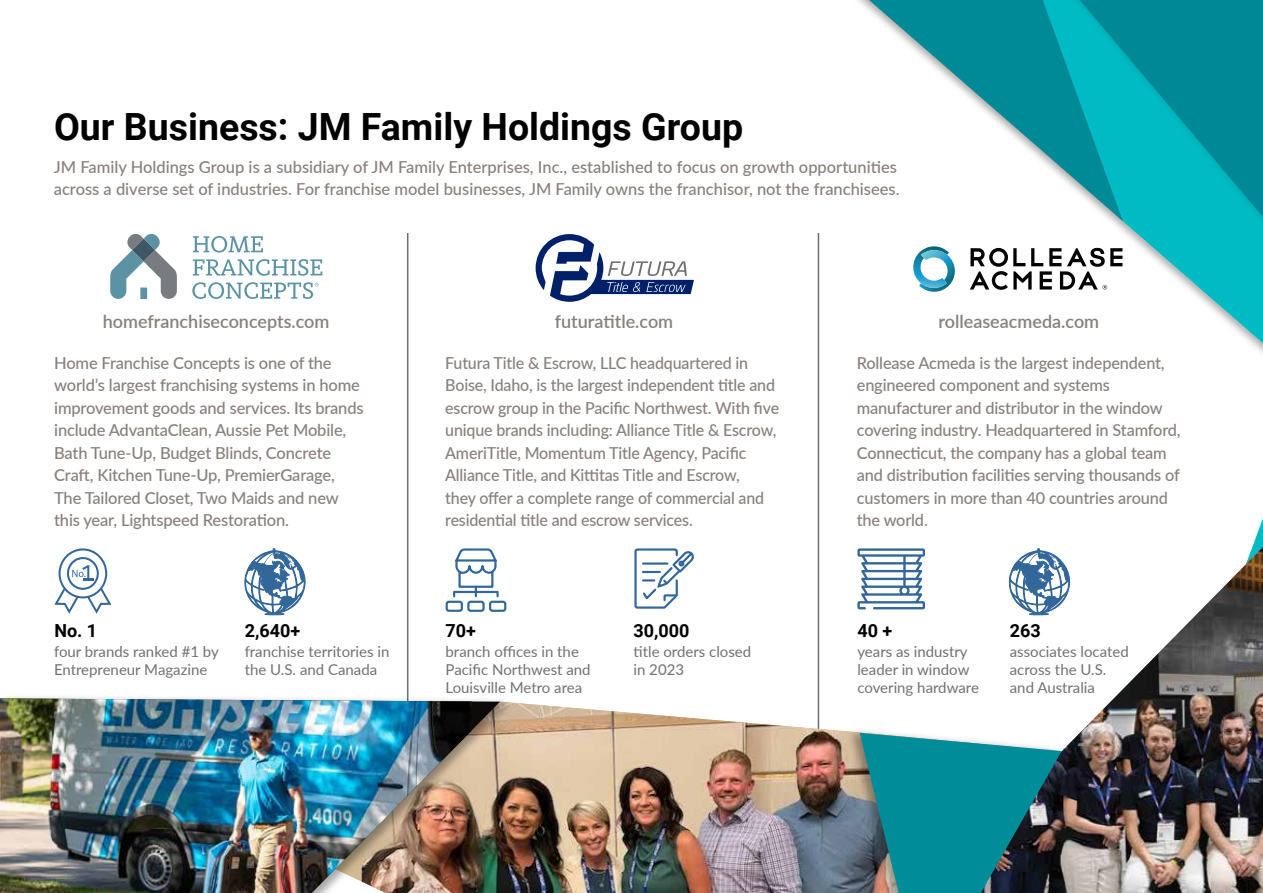
<style>
.page{position:relative;width:1263px;height:893px;background:#fff}
.page>*{position:absolute;margin:0;border:0;box-sizing:border-box;transform-origin:0 0}
.t1{font:700 37.5px "Roboto";color:#000}
.t2{font:600 18px "Lato";color:#877f7b}
.t3{font:700 18px "Roboto";color:#000}
.t4{font:500 16.5px/22.5px "Lato";letter-spacing:-.01em;color:#877f7b}
.t5{font:15px/18px "Lato";color:#717073}
</style>
<div class="page">
<hr style="left:818px;top:233px;width:1px;height:577px;background:#6e6e70">
<hr style="left:407px;top:233px;width:1px;height:577px;background:#6e6e70">
<svg style="left:817px;top:0;width:113px;height:409px"></svg>
<svg style="left:932px;top:0;width:32px;height:93px;fill:#008996"></svg>
<svg style="left:964px;top:0;width:299px;height:547px"></svg>
<img style="left:513px;top:702px;width:333px;height:191px">
<img style="left:922px;top:547px;width:341px;height:346px">
<div style="left:846px;top:727px;width:216px;height:166px;background:#000;opacity:.35"></div>
<svg style="left:860px;top:733px;width:202px;height:160px;background:#207d87"></svg>
<div style="left:0;top:693px;width:513px;height:200px;background:#000;opacity:.35"></div>
<img style="left:472px;top:698px;width:28px;height:195px">
<img style="left:0;top:698px;width:472px;height:195px">
<svg style="left:913px;top:246px;width:42px;height:46px"></svg>
<svg style="left:970px;top:248px;width:152px;height:42px"></svg>
<svg style="left:536px;top:234px;width:158px;height:68px"></svg>
<svg style="left:193px;top:236px;width:70px;height:17px"></svg>
<svg style="left:193px;top:259px;width:129px;height:17px"></svg>
<svg style="left:192px;top:282px;width:126px;height:17px"></svg>
<svg style="left:110px;top:234px;width:67px;height:65px"></svg>
<svg style="left:54px;top:548px;width:57px;height:66px"></svg>
<svg style="left:634px;top:548px;width:60px;height:61px"></svg>
<svg style="left:445px;top:548px;width:62px;height:64px"></svg>
<svg style="left:857px;top:548px;width:68px;height:61px"></svg>
<svg style="left:1009px;top:548px;width:61px;height:67px"></svg>
<svg style="left:244px;top:548px;width:62px;height:67px"></svg>
<h1 class="t1" style="left:54px;top:100px;width:691px">Our Business: JM Family Holdings Group</h1>
<p class="t4" style="left:54px;top:155px;width:847px">JM Family Holdings Group is a subsidiary of JM Family Enterprises, Inc., established to focus on growth opportunities across a diverse set of industries. For franchise model businesses, JM Family owns the franchisor, not the franchisees.</p>
<p class="t2" style="left:103px;top:308px;width:228px">homefranchiseconcepts.com</p>
<p class="t4" style="left:54px;top:351px;width:311px">Home Franchise Concepts is one of the world’s largest franchising systems in home improvement goods and services. Its brands include AdvantaClean, Aussie Pet Mobile, Bath Tune-Up, Budget Blinds, Concrete Craft, Kitchen Tune-Up, PremierGarage, The Tailored Closet, Two Maids and new this year, Lightspeed Restoration.</p>
<p class="t3" style="left:54px;top:618px;width:44px">No. 1</p>
<p class="t5" style="left:54px;top:642px;width:166px">four brands ranked #1 by<br>Entrepreneur Magazine</p>
<p class="t3" style="left:245px;top:618px;width:57px">2,640+</p>
<p class="t5" style="left:245px;top:642px;width:146px">franchise territories in the U.S. and Canada</p>
<p class="t2" style="left:555px;top:308px;width:120px">futuratitle.com</p>
<p class="t4" style="left:445px;top:351px;width:335px">Futura Title &amp; Escrow, LLC headquartered in Boise, Idaho, is the largest independent title and escrow group in the Pacific Northwest. With five unique brands including: Alliance Title &amp; Escrow, AmeriTitle, Momentum Title Agency, Pacific Alliance Title, and Kittitas Title and Escrow,<br>they offer a complete range of commercial and residential title and escrow services.</p>
<p class="t3" style="left:446px;top:618px;width:32px">70+</p>
<p class="t5" style="left:446px;top:642px;width:146px">branch offices in the<br>Pacific Northwest and<br>Louisville Metro area</p>
<p class="t3" style="left:633px;top:618px;width:58px">30,000</p>
<p class="t5" style="left:633px;top:642px;width:119px">title orders closed in 2023</p>
<p class="t2" style="left:938px;top:308px;width:162px">rolleaseacmeda.com</p>
<p class="t4" style="left:857px;top:351px;width:325px">Rollease Acmeda is the largest independent, engineered component and systems manufacturer and distributor in the window covering industry. Headquartered in Stamford, Connecticut, the company has a global team and distribution facilities serving thousands of customers in more than 40 countries around the world.</p>
<p class="t3" style="left:857px;top:618px;width:36px">40 +</p>
<p class="t5" style="left:857px;top:642px;width:123px">years as industry leader in window covering hardware</p>
<p class="t3" style="left:1010px;top:618px;width:32px">263</p>
<p class="t5" style="left:1010px;top:642px;width:120px">associates located across the U.S. and Australia</p>
</div>
